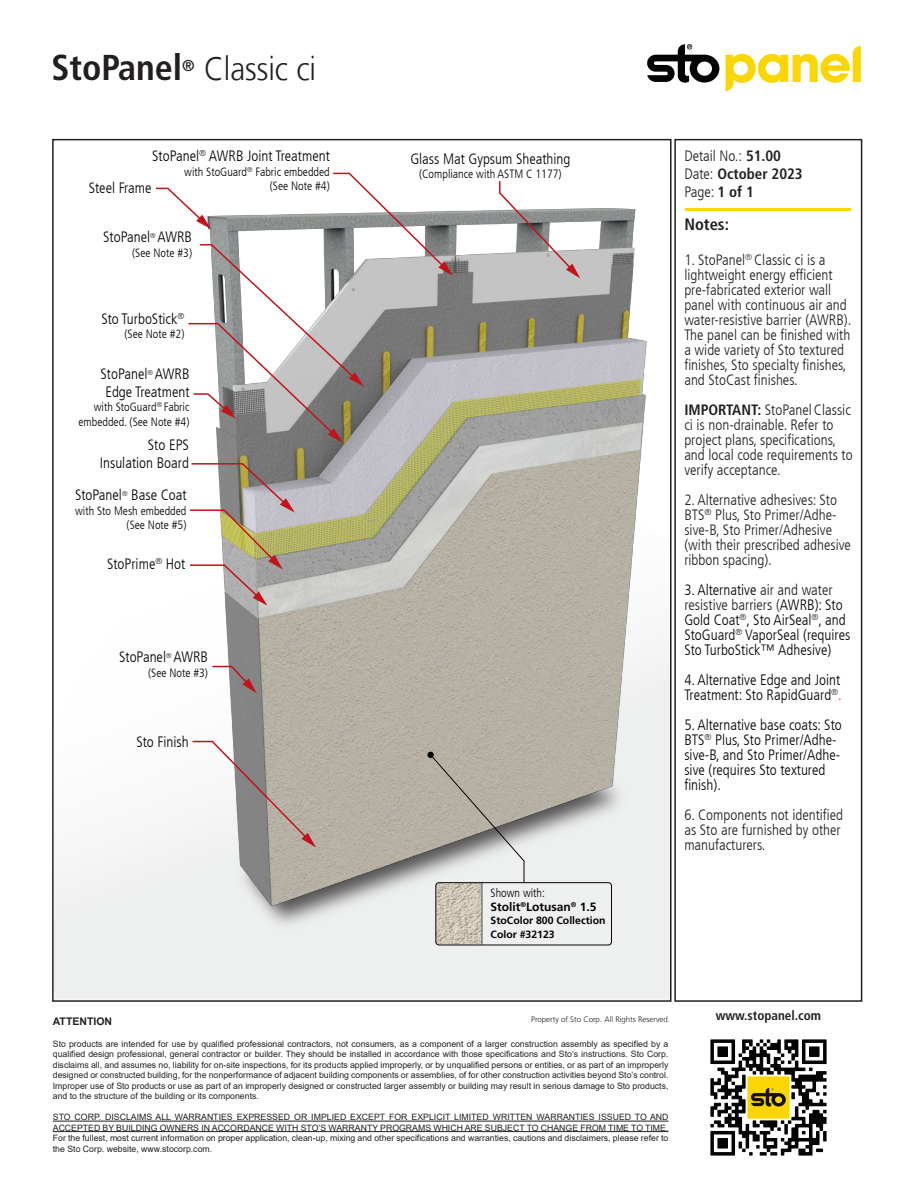
<style>
.page{position:relative;width:918px;height:1188px;background:#fff}
.page>*{position:absolute;margin:0;border:0;box-sizing:border-box;transform-origin:0 0}
.t1{font:300 33px "Sto Frutiger";color:#231f20;scale:.9 1}
.t2{font:700 condensed 16.5px "Sto Frutiger";color:#231f20}
.t3{font:300 condensed 15px/15px "Sto Frutiger";color:#231f20}
.t4{font:300 condensed 15px/15px "Sto Frutiger";color:#040503}
.t5{font:700 condensed 13.05px "Sto Frutiger";color:#231f20}
.t6{font:300 condensed 12px/14.4px "Sto Frutiger";color:#040503;text-align:right}
.t7{font:700 12px/13.5px "Sto Frutiger";color:#040503}
.t8{font:700 10.5px/13.5px "Sto Frutiger";color:#040503}
.t9{font:700 10.5px "Arial";color:#231f20}
.t10{font:8.7px/10.5px "Arial";color:#231f20;text-align:justify}
.t11{font:300 7.8px "Sto Frutiger";color:#231f20}
.s1{font-weight:700;font-stretch:condensed;font-size:36px}
.s2{font-weight:300;font-stretch:condensed}
.s3{font-weight:700}
.s4{color:#231f20}
.s5{color:#ee1f23}
</style>
<div class="page">
<hr style="left:685px;top:209px;width:166px;height:2px;background:#fbd605">
<div style="left:52px;top:139px;width:620px;height:863px;background:#fff;border:2px solid #231f20"></div>
<svg style="left:54px;top:474px;width:616px;height:526px"></svg>
<img style="left:710px;top:1039px;width:117px;height:117px">
<div style="left:674px;top:139px;width:188px;height:863px;border:2px solid #231f20"></div>
<hr style="left:53px;top:1121px;width:616px;height:1px;background:#231f20">
<hr style="left:53px;top:1131px;width:616px;height:1px;background:#231f20">
<svg style="left:647px;top:44px;width:72px;height:39px"></svg>
<svg style="left:725px;top:46px;width:136px;height:45px"></svg>
<div style="left:227px;top:914px;width:411px;height:25px;background:#eeefef"></div>
<img style="left:200px;top:208px;width:457px;height:706px">
<svg style="left:189px;top:462px;width:106px;height:144px"></svg>
<svg style="left:191px;top:740px;width:125px;height:107px"></svg>
<svg style="left:211px;top:665px;width:46px;height:28px"></svg>
<svg style="left:498px;top:181px;width:82px;height:97px"></svg>
<svg style="left:156px;top:172px;width:297px;height:271px"></svg>
<img style="left:437px;top:884px;width:45px;height:59px">
<div style="left:435px;top:882px;width:177px;height:63px;border:1px solid #040503;border-radius:3px"></div>
<svg style="left:427px;top:751px;width:98px;height:132px;background:#b6b3ab"></svg>
<h1 class="t1" style="left:51px;top:49px;width:296px"><span class="s1">StoPanel</span><sup>®</sup> Classic ci</h1>
<h3 class="t4" style="left:152px;top:149px;width:179px">StoPanel<sup>®</sup> AWRB Joint Treatment</h3>
<h3 class="t6" style="left:184px;top:164px;width:147px">with StoGuard<sup>®</sup> Fabric embedded (See Note #4)</h3>
<h3 class="t4" style="left:89px;top:180px;width:64px">Steel Frame</h3>
<h3 class="t4" style="left:103px;top:230px;width:90px">StoPanel<sup>®</sup> AWRB</h3>
<h3 class="t6" style="left:132px;top:245px;width:61px">(See Note #3)</h3>
<h3 class="t4" style="left:101px;top:312px;width:85px">Sto TurboStick<sup>®</sup></h3>
<h3 class="t6" style="left:125px;top:327px;width:61px">(See Note #2)</h3>
<h3 class="t4" style="left:101px;top:365px;width:90px;line-height:18px;text-align:center">StoPanel<sup>®</sup> AWRB<br>Edge Treatment</h3>
<h3 class="t6" style="left:78px;top:400px;width:113px">with StoGuard<sup>®</sup> Fabric embedded. (See Note #4)</h3>
<h3 class="t4" style="left:100px;top:436px;width:91px;line-height:18px;text-align:right">Sto EPS<br>Insulation Board</h3>
<h3 class="t4" style="left:75px;top:488px;width:113px">StoPanel<sup>®</sup> Base Coat</h3>
<h3 class="t6" style="left:75px;top:504px;width:113px">with Sto Mesh embedded (See Note #5)</h3>
<h3 class="t4" style="left:107px;top:556px;width:80px">StoPrime<sup>®</sup> Hot</h3>
<h3 class="t4" style="left:119px;top:650px;width:90px">StoPanel<sup>®</sup> AWRB</h3>
<h3 class="t6" style="left:148px;top:665px;width:61px">(See Note #3)</h3>
<h3 class="t4" style="left:136px;top:734px;width:54px">Sto Finish</h3>
<h3 class="t4" style="left:410px;top:151px;width:162px">Glass Mat Gypsum Sheathing</h3>
<h3 class="t6" style="left:419px;top:167px;width:144px">(Compliance with ASTM C 1177)</h3>
<h3 class="t7" style="left:491px;top:886px;width:107px"><span class="s2">Shown with:<br></span>Stolit<sup>®</sup>Lotusan<sup>®</sup> 1.5</h3>
<p class="t8" style="left:491px;top:914px;width:116px">StoColor 800 Collection<br>Color #32123</p>
<h3 class="t3" style="left:684px;top:147px;width:120px;line-height:18px">Detail No.: <span class="s3">51.00<br></span>Date: <span class="s3">October 2023<br></span>Page: <span class="s3">1 of 1</span></h3>
<h2 class="t2" style="left:684px;top:215px;width:46px">Notes:</h2>
<p class="t3" style="left:684px;top:252px;width:169px">1. StoPanel<sup>®</sup> Classic ci is a lightweight energy efficient pre-fabricated exterior wall panel with continuous air and water-resistive barrier (AWRB).<br>The panel can be finished with a wide variety of Sto textured finishes, Sto specialty finishes, and StoCast finishes.</p>
<h3 class="t3" style="left:684px;top:402px;width:170px"><span class="s3">IMPORTANT:</span> StoPanel Classic ci is non-drainable. Refer to project plans, specifications, and local code requirements to verify acceptance.</h3>
<h3 class="t3" style="left:684px;top:492px;width:168px">2. Alternative adhesives: Sto<br>BTS<sup>®</sup> Plus, Sto Primer/Adhe&shy;sive-B, Sto Primer/Adhesive (with their prescribed adhesive ribbon spacing).</h3>
<h3 class="t4" style="left:684px;top:582px;width:168px">3. Alternative <span class="s4">air and water resistive barriers (</span>AWRB): Sto<br>Gold Coat<sup>®</sup>, Sto AirSeal<sup>®</sup>, and<br>StoGuard<sup>®</sup> VaporSeal (requires<br>Sto TurboStick™ Adhesive)</h3>
<h3 class="t4" style="left:684px;top:672px;width:159px">4. Alternative Edge and Joint<br>Treatment: Sto RapidGuard<sup>®</sup><span class="s5">.</span></h3>
<h3 class="t4" style="left:684px;top:717px;width:159px">5. Alternative base coats: Sto<br>BTS<sup>®</sup> Plus, Sto Primer/Adhe&shy;sive-B, and Sto Primer/Adhe&shy;sive (requires Sto textured finish).</h3>
<h3 class="t3" style="left:684px;top:807px;width:160px">6. Components not identified as Sto are furnished by other manufacturers.</h3>
<p class="t11" style="left:531px;top:1015px;width:140px">Property of Sto Corp. All Rights Reserved.</p>
<h3 class="t5" style="left:716px;top:1008px;width:107px">www.stopanel.com</h3>
<p class="t9" style="left:53px;top:1014px;width:61px">ATTENTION</p>
<p class="t10" style="left:53px;top:1038px;width:617px">Sto products are intended for use by qualified professional contractors, not consumers, as a component of a larger construction assembly as specified by a qualified design professional, general contractor or builder. They should be installed in accordance with those specifications and Sto’s instructions. Sto Corp. disclaims all, and assumes no, liability for on-site inspections, for its products applied improperly, or by unqualified persons or entities, or as part of an improperly designed or constructed building, for the nonperformance of adjacent building components or assemblies, of for other construction activities beyond Sto’s control.<br>Improper use of Sto products or use as part of an improperly designed or constructed larger assembly or building may result in serious damage to Sto products, and to the structure of the building or its components.</p>
<p class="t10" style="left:53px;top:1112px;width:617px">STO CORP. DISCLAIMS ALL WARRANTIES EXPRESSED OR IMPLIED EXCEPT FOR EXPLICIT LIMITED WRITTEN WARRANTIES ISSUED TO AND ACCEPTED BY BUILDING OWNERS IN ACCORDANCE WITH STO’S WARRANTY PROGRAMS WHICH ARE SUBJECT TO CHANGE FROM TIME TO TIME.<br>For the fullest, most current information on proper application, clean-up, mixing and other specifications and warranties, cautions and disclaimers, please refer to the Sto Corp. website, www.stocorp.com.</p>
</div>
